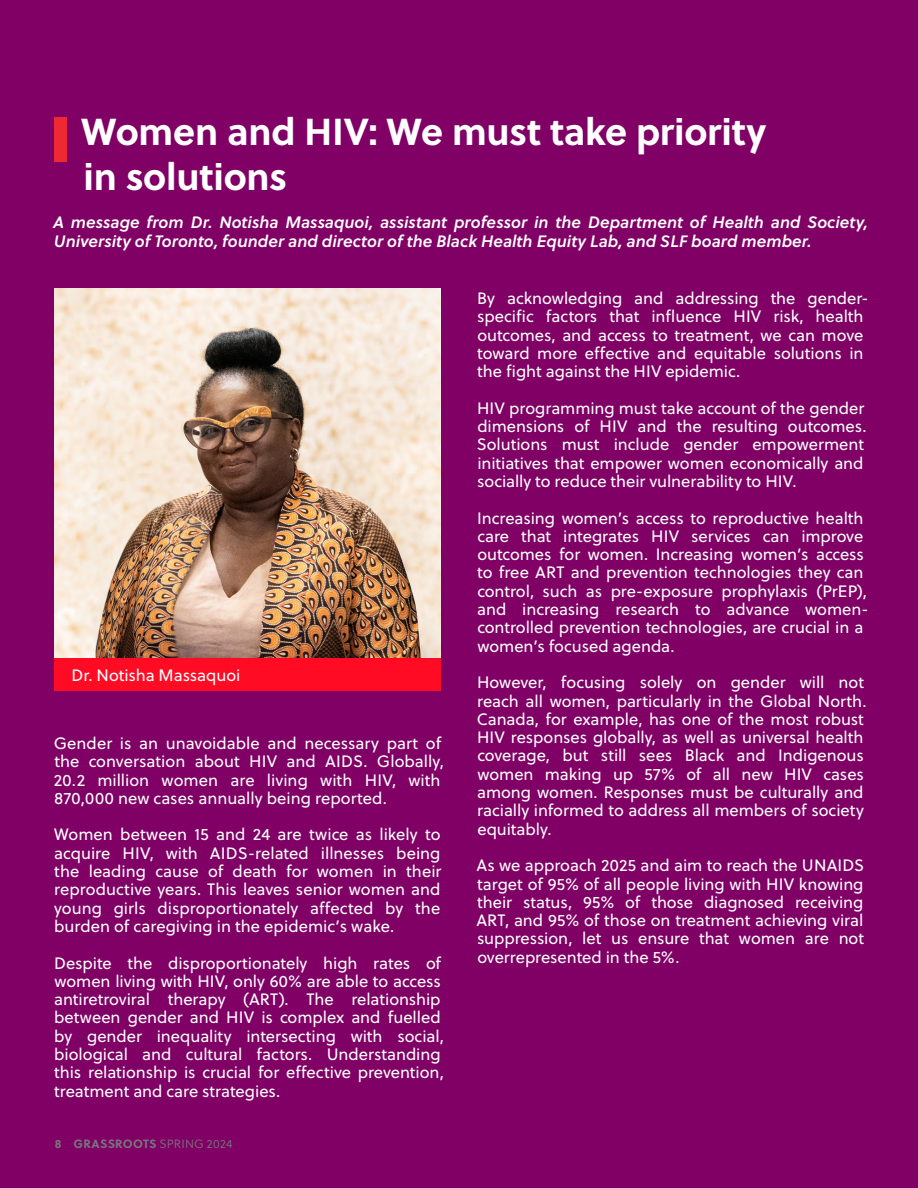
<style>
.page{position:relative;width:918px;height:1188px;background:#810066}
.page>*{position:absolute;margin:0;border:0;box-sizing:border-box;transform-origin:0 0}
.t1{font:700 37.5px/45px "Soleil";letter-spacing:-.005em;color:#fff}
.t2{font:16.5px/18.3px "Soleil";letter-spacing:-.005em;color:#fff}
.t3{font:italic 16.5px/18.3px "Soleil Sb";color:#fff}
.t4{font:700 12px "Soleil";letter-spacing:.02em;color:#77787b}
.s1{font-family:"Soleil Lt";font-weight:400}
</style>
<div class="page">
<div style="left:54px;top:117px;width:13px;height:45px;background:#ee2934"></div>
<img style="left:54px;top:289px;width:387px;height:370px">
<div style="left:54px;top:659px;width:387px;height:32px;background:#ff0b24"></div>
<h1 class="t1" style="left:81px;top:107px;width:687px">Women and HIV: We must take priority in solutions</h1>
<p class="t3" style="left:53px;top:213px;width:816px">A message from Dr. Notisha Massaquoi, assistant professor in the Department of Health and Society,<br>University of Toronto, founder and director of the Black Health Equity Lab, and SLF board member.</p>
<p class="t2" style="left:71px;top:665px;width:171px">Dr. Notisha Massaquoi</p>
<p class="t2" style="left:54px;top:734px;width:392px">Gender is an unavoidable and necessary part of the conversation about HIV and AIDS. Globally, 20.2 million women are living with HIV, with 870,000 new cases annually being reported.</p>
<p class="t2" style="left:54px;top:825px;width:389px;text-align:justify">Women between 15 and 24 are twice as likely to acquire HIV, with AIDS-related illnesses being the leading cause of death for women in their reproductive years. This leaves senior women and young girls disproportionately affected by the burden of caregiving in the epidemic’s wake.</p>
<p class="t2" style="left:54px;top:953px;width:391px">Despite the disproportionately high rates of women living with HIV, only 60% are able to access antiretroviral therapy (ART). The relationship between gender and HIV is complex and fuelled by gender inequality intersecting with social, biological and cultural factors. Understanding this relationship is crucial for effective prevention, treatment and care strategies.</p>
<p class="t4" style="left:55px;top:1134px;width:179px">8 GRASSROOTS <span class="s1">SPRING 2024</span></p>
<p class="t2" style="left:477px;top:289px;width:393px">By acknowledging and addressing the gender&shy;specific factors that influence HIV risk, health outcomes, and access to treatment, we can move toward more effective and equitable solutions in the fight against the HIV epidemic.</p>
<p class="t2" style="left:477px;top:398px;width:391px">HIV programming must take account of the gender dimensions of HIV and the resulting outcomes.<br>Solutions must include gender empowerment initiatives that empower women economically and socially to reduce their vulnerability to HIV.</p>
<p class="t2" style="left:477px;top:508px;width:393px">Increasing women’s access to reproductive health care that integrates HIV services can improve outcomes for women. Increasing women’s access to free ART and prevention technologies they can control, such as pre-exposure prophylaxis (PrEP), and increasing research to advance women&shy;controlled prevention technologies, are crucial in a women’s focused agenda.</p>
<p class="t2" style="left:477px;top:673px;width:391px">However, focusing solely on gender will not reach all women, particularly in the Global North.<br>Canada, for example, has one of the most robust HIV responses globally, as well as universal health coverage, but still sees Black and Indigenous women making up 57% of all new HIV cases among women. Responses must be culturally and racially informed to address all members of society equitably.</p>
<p class="t2" style="left:476px;top:856px;width:389px;text-align:justify">As we approach 2025 and aim to reach the UNAIDS target of 95% of all people living with HIV knowing their status, 95% of those diagnosed receiving ART, and 95% of those on treatment achieving viral suppression, let us ensure that women are not overrepresented in the 5%.</p>
</div>
